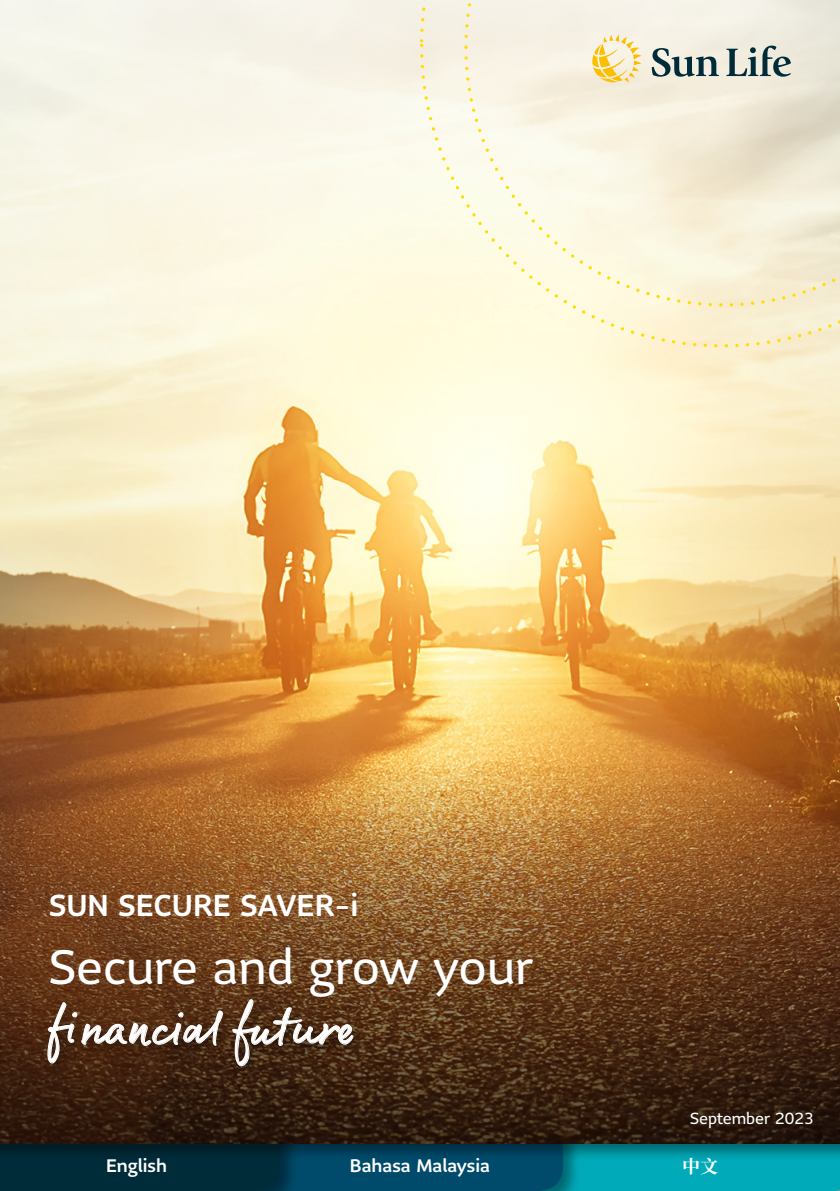
<style>
.page{position:relative;width:840px;height:1191px;background:#fff}
.page>*{position:absolute;margin:0;border:0;box-sizing:border-box;transform-origin:0 0}
.t1{font:48px "Sun Life Sans";color:#fff}
.t2{font:48px "Sun Life Script";color:#fff}
.t3{font:500 30px "Sun Life Sans";color:#fff}
.t4{font:500 18px "Sun Life Sans";color:#fff}
.t5{font:700 18px "Noto Serif CJ Ksc";color:#fff}
.t6{font:16px "Sun Life Sans";color:#fff}
</style>
<div class="page">
<div style="left:581px;top:1161px;width:258px;height:30px;background:#00aab9"></div>
<svg style="left:225px;top:1077px;width:337px;height:114px;background:#00425e"></svg>
<div style="left:0;top:1161px;width:280px;height:30px;background:#002c3a"></div>
<img style="left:0;top:363px;width:839px;height:397px">
<img style="left:0;top:760px;width:839px;height:383px">
<div style="left:0;top:0;width:839px;height:363px;background:#faf6e5"></div>
<svg style="left:420px;top:0;width:419px;height:347px"></svg>
<div style="left:41px;top:994px;width:326px;height:86px;background:#000;opacity:.5"></div>
<svg style="left:48px;top:1002px;width:175px;height:61px;background:#5d3e29"></svg>
<svg style="left:232px;top:999px;width:121px;height:67px;background:#5c412d"></svg>
<h2 class="t3" style="left:49px;top:885px;width:310px">SUN SECURE SAVER-i</h2>
<h1 class="t1" style="left:49px;top:934px;width:485px">Secure and grow your</h1>
<h1 class="t2" style="left:49px;top:997px;width:307px">financial future</h1>
<p class="t4" style="left:106px;top:1153px;width:62px">English</p>
<p class="t4" style="left:350px;top:1153px;width:141px">Bahasa Malaysia</p>
<p class="t6" style="left:689px;top:1107px;width:125px">September 2023</p>
<p class="t5" style="left:681px;top:1155px;width:37px">中文</p>
</div>
